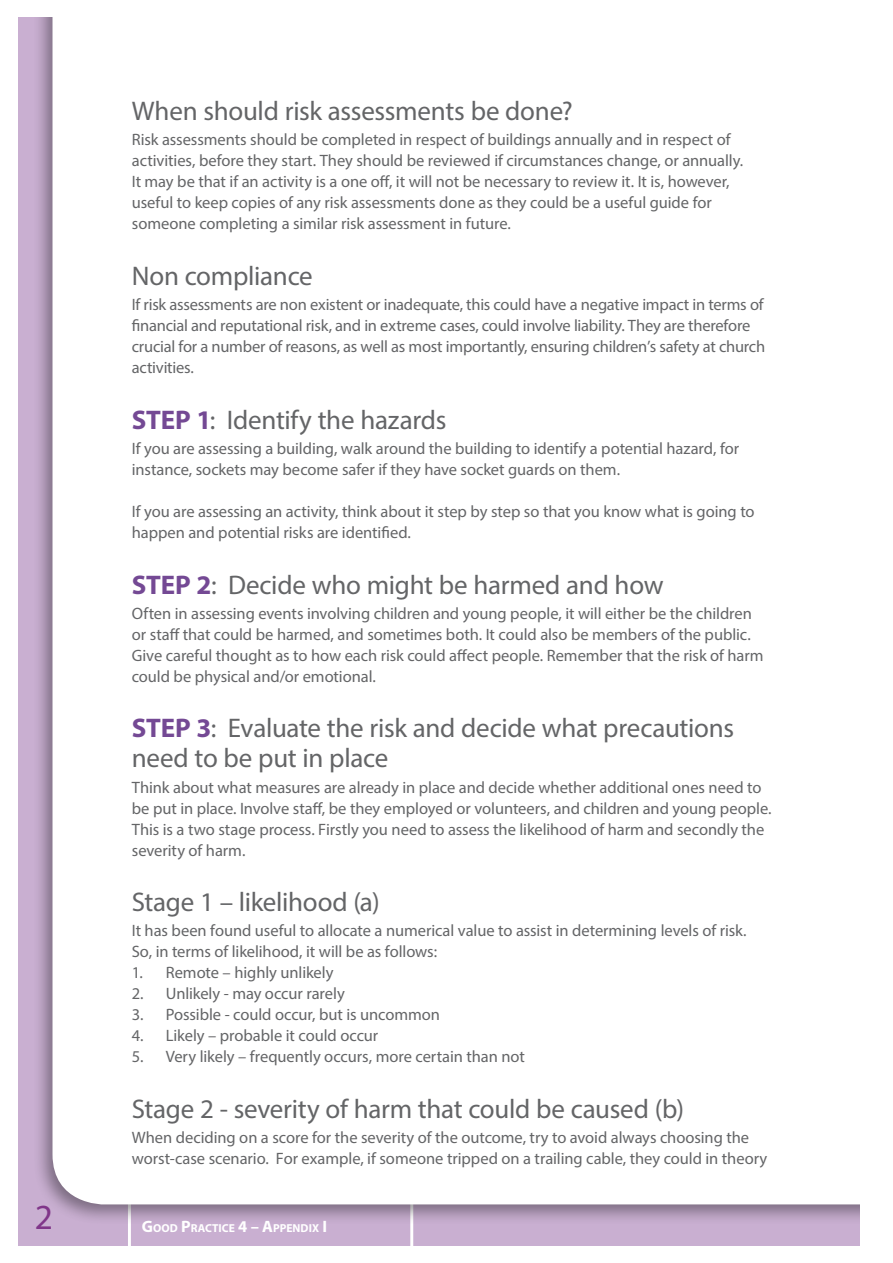
<style>
.page{position:relative;width:893px;height:1263px;background:#fff}
.page>*{position:absolute;margin:0;border:0;box-sizing:border-box;transform-origin:0 0}
.t1{font:35.4px "Myriad Pro";color:#803689}
.t2{font:27px/30px "Myriad Pro";letter-spacing:-.01em;color:#646567}
.t3{font:16.5px/21px "Myriad Pro";letter-spacing:-.005em;color:#646567}
.t4{font:700 11.55px "Myriad Pro";letter-spacing:.005em;color:#fff}
.s1{font-weight:700;color:#744994}
.s2{font-size:16.5px}
</style>
<div class="page">
<div style="left:0;top:0;width:891px;height:1263px;background:#c9afd1"></div>
<hr style="left:410px;top:1195px;width:3px;height:68px;background:#fff">
<hr style="left:128px;top:1196px;width:3px;height:67px;background:#fff">
<div style="left:32px;top:0;width:861px;height:1225px;background:#1a171c;opacity:.45"></div>
<div style="left:53px;top:17px;width:807px;height:1187px;background:#fff"></div>
<div style="left:0;top:0;width:890px;height:17px;background:#fff"></div>
<div style="left:0;top:1246px;width:890px;height:17px;background:#fff"></div>
<div style="left:0;top:0;width:18px;height:1263px;background:#fff"></div>
<div style="left:860px;top:0;width:33px;height:1263px;background:#fff"></div>
<h1 class="t1" style="left:35px;top:1196px;width:20px">2</h1>
<h2 class="t2" style="left:132px;top:96px;width:443px">When should risk assessments be done?</h2>
<p class="t3" style="left:132px;top:129px;width:613px">Risk assessments should be completed in respect of buildings annually and in respect of activities, before they start. They should be reviewed if circumstances change, or annually.<br>It may be that if an activity is a one off, it will not be necessary to review it. It is, however, useful to keep copies of any risk assessments done as they could be a useful guide for someone completing a similar risk assessment in future.</p>
<h2 class="t2" style="left:132px;top:260px;width:182px">Non compliance</h2>
<p class="t3" style="left:132px;top:294px;width:635px">If risk assessments are non existent or inadequate, this could have a negative impact in terms of financial and reputational risk, and in extreme cases, could involve liability. They are therefore crucial for a number of reasons, as well as most importantly, ensuring children’s safety at church activities.</p>
<h2 class="t2" style="left:132px;top:404px;width:316px"><span class="s1">STEP 1</span>: Identify the hazards</h2>
<p class="t3" style="left:132px;top:438px;width:609px">If you are assessing a building, walk around the building to identify a potential hazard, for instance, sockets may become safer if they have socket guards on them.</p>
<p class="t3" style="left:132px;top:501px;width:624px">If you are assessing an activity, think about it step by step so that you know what is going to happen and potential risks are identified.</p>
<h2 class="t2" style="left:132px;top:569px;width:533px"><span class="s1">STEP 2</span>: Decide who might be harmed and how</h2>
<p class="t3" style="left:132px;top:602px;width:633px">Often in assessing events involving children and young people, it will either be the children or staff that could be harmed, and sometimes both. It could also be members of the public.<br>Give careful thought as to how each risk could affect people. Remember that the risk of harm could be physical and/or emotional.</p>
<h2 class="t2" style="left:132px;top:713px;width:604px"><span class="s1">STEP 3</span>: Evaluate the risk and decide what precautions need to be put in place</h2>
<p class="t3" style="left:132px;top:776px;width:641px">Think about what measures are already in place and decide whether additional ones need to be put in place. Involve staff, be they employed or volunteers, and children and young people.<br>This is a two stage process. Firstly you need to assess the likelihood of harm and secondly the severity of harm.</p>
<h2 class="t2" style="left:132px;top:887px;width:249px">Stage 1 – likelihood (a)</h2>
<p class="t3" style="left:132px;top:920px;width:616px">It has been found useful to allocate a numerical value to assist in determining levels of risk.<br>So, in terms of likelihood, it will be as follows:</p>
<p class="t3" style="left:132px;top:962px;width:203px">1. Remote – highly unlikely</p>
<p class="t3" style="left:132px;top:983px;width:214px">2. Unlikely - may occur rarely</p>
<p class="t3" style="left:132px;top:1004px;width:310px">3. Possible - could occur, but is uncommon</p>
<p class="t3" style="left:132px;top:1025px;width:248px">4. Likely – probable it could occur</p>
<p class="t3" style="left:132px;top:1046px;width:395px">5. Very likely – frequently occurs, more certain than not</p>
<h2 class="t2" style="left:132px;top:1093px;width:554px">Stage 2 - severity of harm that could be caused (b)</h2>
<p class="t3" style="left:132px;top:1127px;width:637px">When deciding on a score for the severity of the outcome, try to avoid always choosing the worst-case scenario. For example, if someone tripped on a trailing cable, they could in theory</p>
<p class="t4" style="left:142px;top:1221px;width:185px"><span class="s2">G</span>OOD <span class="s2">P</span>RACTICE <span class="s2">4 – A</span>PPENDIX <span class="s2">I</span></p>
</div>
